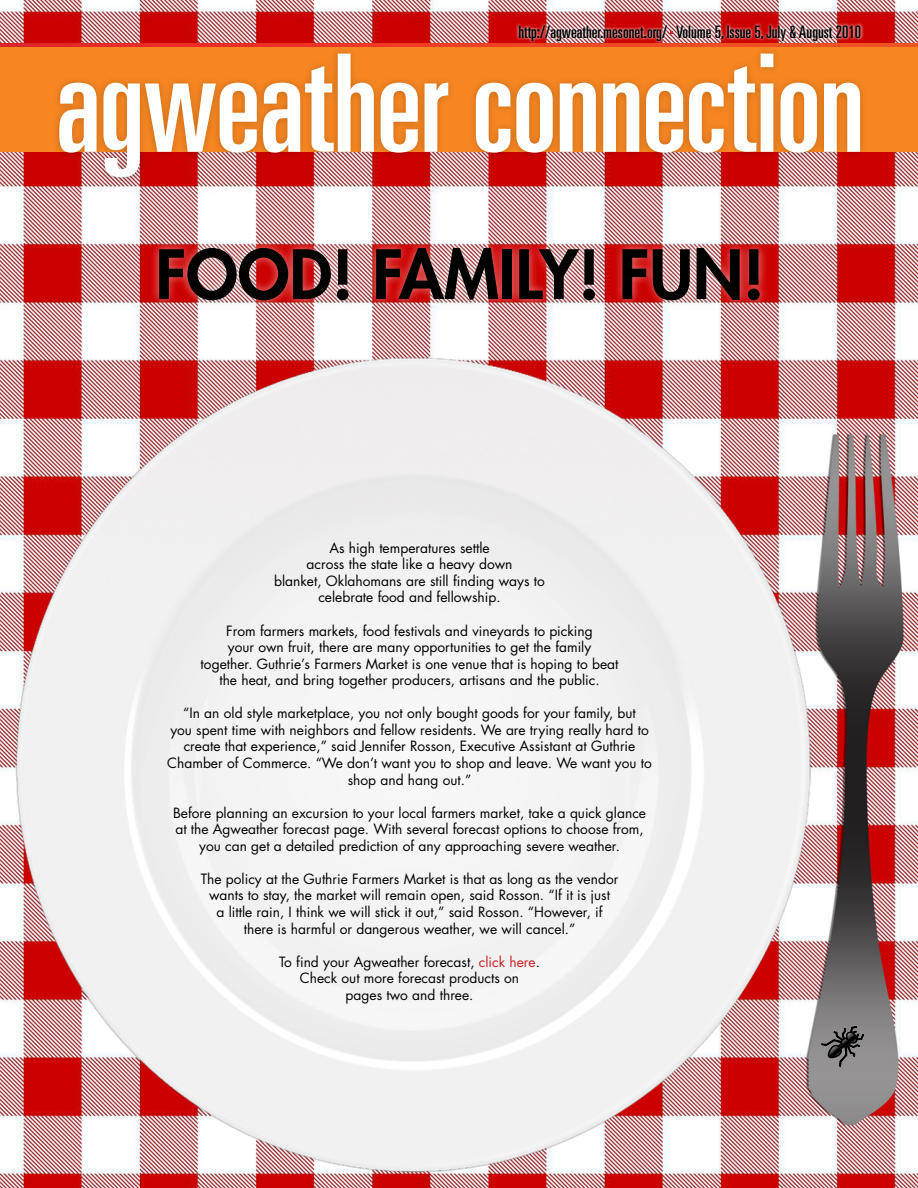
<style>
.page{position:relative;width:918px;height:1188px;background:#fff}
.page>*{position:absolute;margin:0;border:0;box-sizing:border-box;transform-origin:0 0}
.t1{font:ultra-condensed 136.05px "Univers";letter-spacing:-.01em;color:#fff}
.t2{font:ultra-condensed 17.25px "Univers";color:#000}
.t3{font:13.8px/16.5px "Futura";color:#000;text-align:center}
.s1{color:#cc2027}
</style>
<div class="page">
<img style="left:0;top:0;width:918px;height:1188px">
<div style="left:0;top:47px;width:918px;height:105px;background:#f68622"></div>
<svg style="left:0;top:44px;width:918px;height:3px"></svg>
<img style="left:516px;top:23px;width:347px;height:21px">
<div style="left:51px;top:45px;width:817px;height:140px;background:#000;opacity:.2"></div>
<svg style="left:806px;top:1003px;width:84px;height:79px;background:#878586"></svg>
<div style="left:149px;top:238px;width:620px;height:71px;background:#fff;opacity:.5"></div>
<svg style="left:159px;top:248px;width:172px;height:52px;background:#692e2e"></svg>
<svg style="left:337px;top:249px;width:12px;height:51px"></svg>
<img style="left:376px;top:248px;width:122px;height:52px">
<div style="left:503px;top:249px;width:9px;height:50px;background:#000"></div>
<img style="left:519px;top:249px;width:76px;height:51px">
<svg style="left:622px;top:249px;width:25px;height:50px"></svg>
<svg style="left:653px;top:249px;width:37px;height:51px;background:#5f4647"></svg>
<svg style="left:697px;top:248px;width:43px;height:52px;background:#593031"></svg>
<svg style="left:748px;top:249px;width:12px;height:51px"></svg>
<p class="t2" style="left:518px;top:22px;width:344px">http://agweather.mesonet.org/ Volume 5, Issue 5, July &amp; August 2010</p>
<h1 class="t1" style="left:56px;top:26px;width:810px">agweather connection</h1>
<p class="t3" style="left:274px;top:539px;width:272px">As high temperatures settle<br>across the state like a heavy down<br>blanket, Oklahomans are still finding ways to celebrate food and fellowship.</p>
<p class="t3" style="left:201px;top:622px;width:419px">From farmers markets, food festivals and vineyards to picking<br>your own fruit, there are many opportunities to get the family together. Guthrie’s Farmers Market is one venue that is hoping to beat the heat, and bring together producers, artisans and the public.</p>
<p class="t3" style="left:167px;top:705px;width:486px">“In an old style marketplace, you not only bought goods for your family, but<br>you spent time with neighbors and fellow residents. We are trying really hard to create that experience,” said Jennifer Rosson, Executive Assistant at Guthrie Chamber of Commerce. “We don’t want you to shop and leave. We want you to shop and hang out.”</p>
<p class="t3" style="left:173px;top:804px;width:474px">Before planning an excursion to your local farmers market, take a quick glance at the Agweather forecast page. With several forecast options to choose from, you can get a detailed prediction of any approaching severe weather.</p>
<p class="t3" style="left:201px;top:870px;width:419px">The policy at the Guthrie Farmers Market is that as long as the vendor wants to stay, the market will remain open, said Rosson. “If it is just<br>a little rain, I think we will stick it out,” said Rosson. “However, if there is harmful or dangerous weather, we will cancel.”</p>
<p class="t3" style="left:279px;top:953px;width:262px">To find your Agweather forecast, <span class="s1">click here</span>.<br>Check out more forecast products on<br>pages two and three.</p>
</div>
